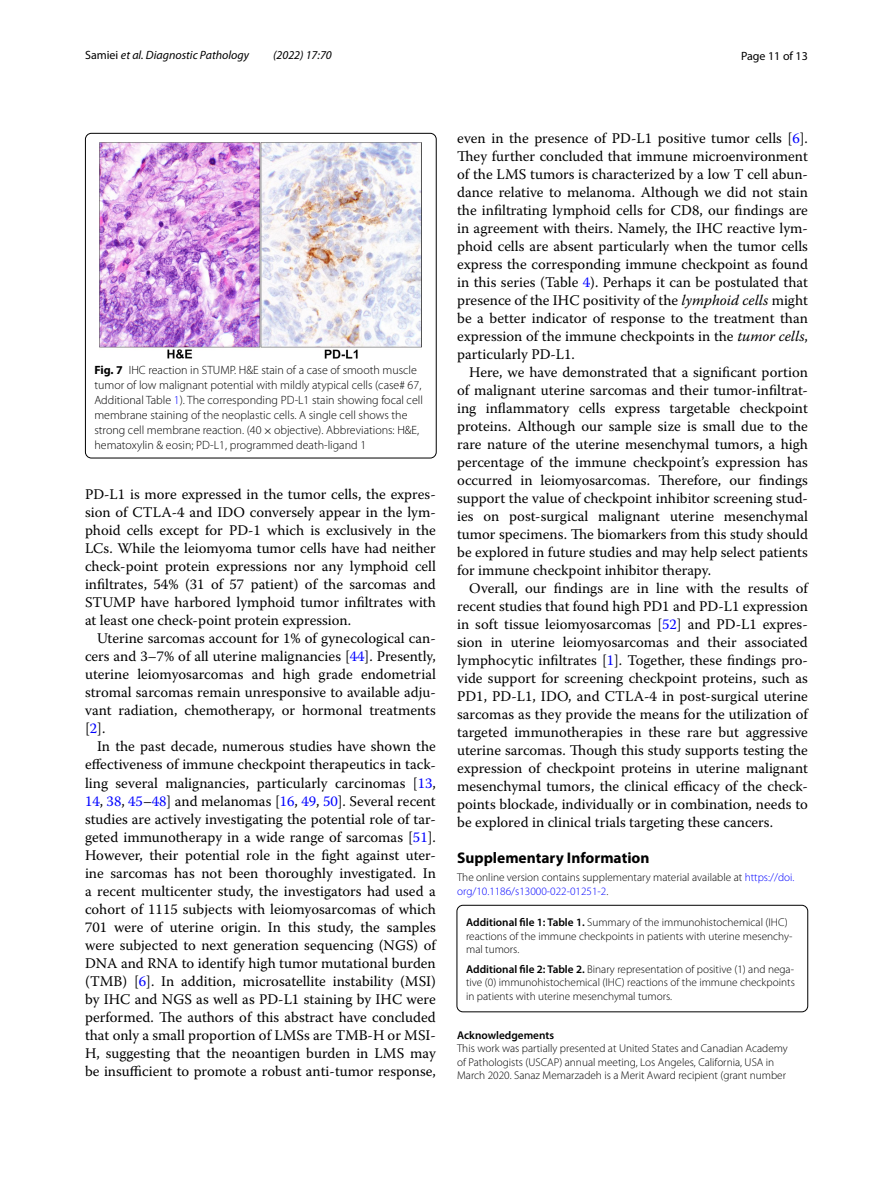
<style>
.page{position:relative;width:893px;height:1187px;background:#fff}
.page>*{position:absolute;margin:0;border:0;box-sizing:border-box;transform-origin:0 0}
.t1{font:700 15.45px "Myriad Pro";color:#000}
.t2{font:14.7px/18px "Warnock Pro";color:#000;text-align:justify}
.t3{font:300 12px/15px "Myriad Pro";color:#000}
.t4{font:italic 12px "Myriad Pro";color:#000}
.t5{font:12px "Myriad Pro";color:#000}
.t6{font:300 11.25px/13.5px "Myriad Pro";color:#000}
.t7{font:600 11.25px "Myriad Pro";color:#000}
.s1{font-style:normal}
.s2{font-weight:700}
.s3{color:#00f}
.s4{font-family:"MTSY";font-weight:400}
.s5{font-style:italic}
.s6{font-weight:600}
</style>
<div class="page">
<div style="left:457px;top:905px;width:351px;height:106px;border:1px solid #000;border-radius:6px"></div>
<img style="left:100px;top:142px;width:322px;height:216px">
<div style="left:85px;top:133px;width:351px;height:325px;border:1px solid #000;border-radius:6px"></div>
<p class="t4" style="left:85px;top:48px;width:166px"><span class="s1">Samiei</span> et al. Diagnostic Pathology</p>
<p class="t4" style="left:273px;top:48px;width:60px">(2022) 17:70</p>
<p class="t5" style="left:741px;top:48px;width:68px">Page 11 of 13</p>
<p class="t3" style="left:94px;top:362px;width:330px"><span class="s2">Fig. 7</span> IHC reaction in STUMP. H&amp;E stain of a case of smooth muscle tumor of low malignant potential with mildly atypical cells (case# 67, Additional Table <span class="s3">1</span>). The corresponding PD-L1 stain showing focal cell membrane staining of the neoplastic cells. A single cell shows the strong cell membrane reaction. (40<span class="s4">×</span>objective). Abbreviations: H&amp;E, hematoxylin &amp; eosin; PD-L1, programmed death-ligand 1</p>
<p class="t2" style="left:85px;top:485px;width:352px">PD-L1 is more expressed in the tumor cells, the expres&shy;sion of CTLA-4 and IDO conversely appear in the lym&shy;phoid cells except for PD-1 which is exclusively in the LCs. While the leiomyoma tumor cells have had neither check-point protein expressions nor any lymphoid cell infiltrates, 54% (31 of 57 patient) of the sarcomas and STUMP have harbored lymphoid tumor infiltrates with at least one check-point protein expression.</p>
<p class="t2" style="left:85px;top:629px;width:352px;text-indent:12px">Uterine sarcomas account for 1% of gynecological can&shy;cers and 3–7% of all uterine malignancies [<span class="s3">44</span>]. Presently, uterine leiomyosarcomas and high grade endometrial stromal sarcomas remain unresponsive to available adju&shy;vant radiation, chemotherapy, or hormonal treatments [<span class="s3">2</span>].</p>
<p class="t2" style="left:85px;top:737px;width:352px;text-indent:12px">In the past decade, numerous studies have shown the effectiveness of immune checkpoint therapeutics in tack&shy;ling several malignancies, particularly carcinomas [<span class="s3">13</span>, <span class="s3">14</span>, <span class="s3">38</span>, <span class="s3">45</span>–<span class="s3">48</span>] and melanomas [<span class="s3">16</span>, <span class="s3">49</span>, <span class="s3">50</span>]. Several recent studies are actively investigating the potential role of tar&shy;geted immunotherapy in a wide range of sarcomas [<span class="s3">51</span>].<br>However, their potential role in the fight against uter&shy;ine sarcomas has not been thoroughly investigated. In a recent multicenter study, the investigators had used a cohort of 1115 subjects with leiomyosarcomas of which 701 were of uterine origin. In this study, the samples were subjected to next generation sequencing (NGS) of DNA and RNA to identify high tumor mutational burden (TMB) [<span class="s3">6</span>]. In addition, microsatellite instability (MSI) by IHC and NGS as well as PD-L1 staining by IHC were performed. The authors of this abstract have concluded that only a small proportion of LMSs are TMB-H or MSI-H, suggesting that the neoantigen burden in LMS may be insufficient to promote a robust anti-tumor response,</p>
<p class="t2" style="left:457px;top:128px;width:352px">even in the presence of PD-L1 positive tumor cells [<span class="s3">6</span>].<br>They further concluded that immune microenvironment of the LMS tumors is characterized by a low T cell abun&shy;dance relative to melanoma. Although we did not stain the infiltrating lymphoid cells for CD8, our findings are in agreement with theirs. Namely, the IHC reactive lym&shy;phoid cells are absent particularly when the tumor cells express the corresponding immune checkpoint as found in this series (Table <span class="s3">4</span>). Perhaps it can be postulated that presence of the IHC positivity of the <span class="s5">lymphoid cells</span> might be a better indicator of response to the treatment than expression of the immune checkpoints in the <span class="s5">tumor cells</span>, particularly PD-L1.</p>
<p class="t2" style="left:457px;top:362px;width:352px;text-indent:12px">Here, we have demonstrated that a significant portion of malignant uterine sarcomas and their tumor-infiltrat&shy;ing inflammatory cells express targetable checkpoint proteins. Although our sample size is small due to the rare nature of the uterine mesenchymal tumors, a high percentage of the immune checkpoint’s expression has occurred in leiomyosarcomas. Therefore, our findings support the value of checkpoint inhibitor screening stud&shy;ies on post-surgical malignant uterine mesenchymal tumor specimens. The biomarkers from this study should be explored in future studies and may help select patients for immune checkpoint inhibitor therapy.</p>
<p class="t2" style="left:457px;top:578px;width:352px;text-indent:12px">Overall, our findings are in line with the results of recent studies that found high PD1 and PD-L1 expression in soft tissue leiomyosarcomas [<span class="s3">52</span>] and PD-L1 expres&shy;sion in uterine leiomyosarcomas and their associated lymphocytic infiltrates [<span class="s3">1</span>]. Together, these findings pro&shy;vide support for screening checkpoint proteins, such as PD1, PD-L1, IDO, and CTLA-4 in post-surgical uterine sarcomas as they provide the means for the utilization of targeted immunotherapies in these rare but aggressive uterine sarcomas. Though this study supports testing the expression of checkpoint proteins in uterine malignant mesenchymal tumors, the clinical efficacy of the check&shy;points blockade, individually or in combination, needs to be explored in clinical trials targeting these cancers.</p>
<p class="t1" style="left:457px;top:847px;width:194px">Supplementary Information</p>
<p class="t6" style="left:457px;top:870px;width:339px">The online version contains supplementary material available at <span class="s3">https://doi. org/10.1186/s13000-022-01251-2</span>.</p>
<p class="t6" style="left:466px;top:915px;width:328px"><span class="s6">Additional file 1: Table 1.</span> Summary of the immunohistochemical (IHC) reactions of the immune checkpoints in patients with uterine mesenchy&shy;mal tumors.</p>
<p class="t6" style="left:466px;top:962px;width:330px;text-align:justify"><span class="s6">Additional file 2: Table 2.</span> Binary representation of positive (1) and nega&shy;tive (0) immunohistochemical (IHC) reactions of the immune checkpoints in patients with uterine mesenchymal tumors.</p>
<p class="t7" style="left:457px;top:1027px;width:98px">Acknowledgements</p>
<p class="t6" style="left:457px;top:1041px;width:332px">This work was partially presented at United States and Canadian Academy of Pathologists (USCAP) annual meeting, Los Angeles, California, USA in<br>March 2020. Sanaz Memarzadeh is a Merit Award recipient (grant number</p>
</div>
